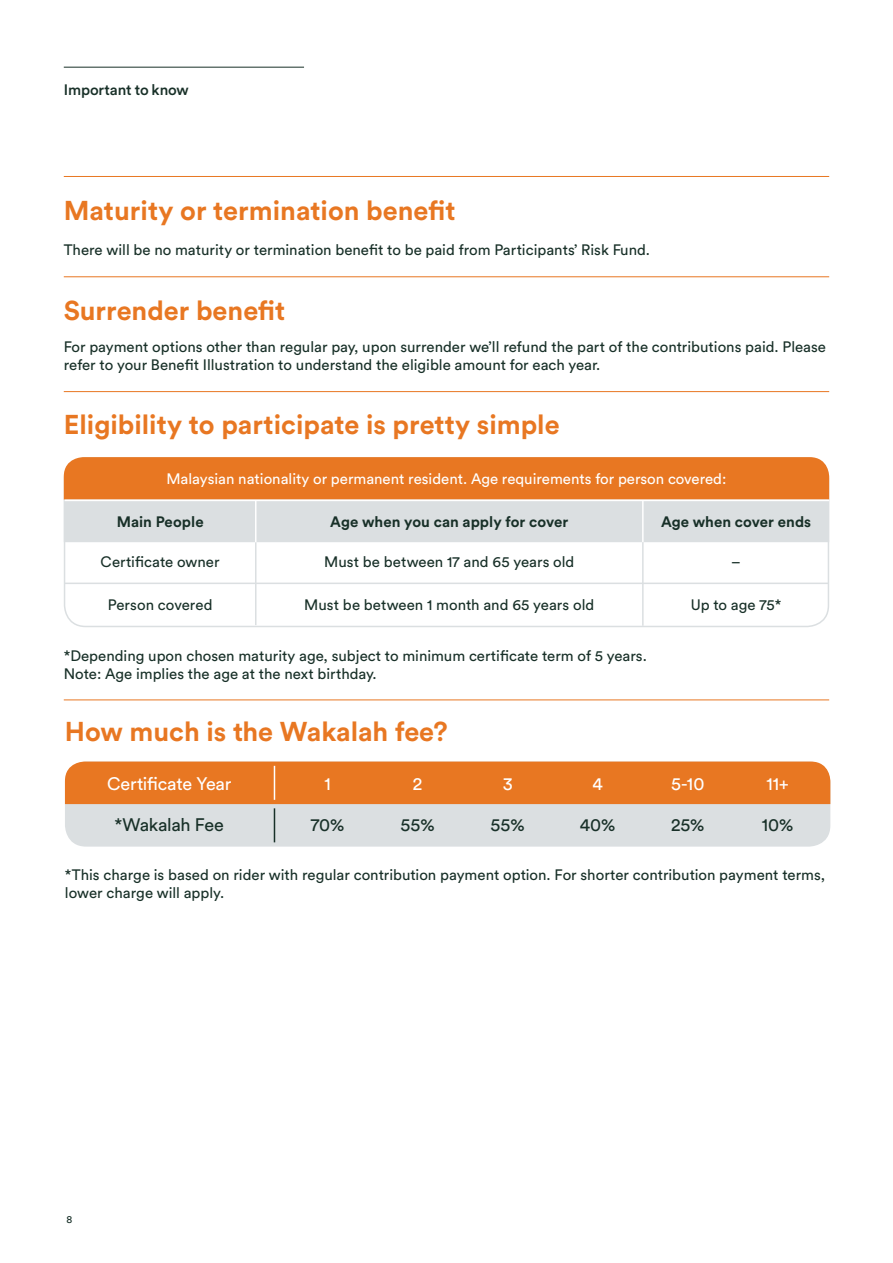
<style>
.page{position:relative;width:893px;height:1263px;background:#fff}
.page>*{position:absolute;margin:0;border:0;box-sizing:border-box;transform-origin:0 0}
.t1{font:700 27px "FWD Circular";color:#e87722}
.t2{font:18px "FWD Circular";letter-spacing:-.015em;color:#183028}
.t3{font:18px "FWD Circular";letter-spacing:-.01em;color:#fff}
.t4{font:15px/18px "FWD Circular";color:#183028}
.t5{font:15px "FWD Circular";color:#fff}
.t6{font:700 15px "FWD Circular";letter-spacing:.005em;color:#183028}
.t7{font:500 15px "FWD Circular";letter-spacing:-.005em;color:#183028}
.t8{font:10.5px "FWD Circular";color:#183028}
</style>
<div class="page">
<hr style="left:64px;top:67px;width:240px;height:1px;background:#183028">
<hr style="left:64px;top:176px;width:765px;height:1px;background:#e87722">
<hr style="left:64px;top:276px;width:765px;height:1px;background:#e87722">
<hr style="left:64px;top:391px;width:765px;height:1px;background:#e87722">
<hr style="left:64px;top:699px;width:765px;height:1px;background:#e87722">
<div style="left:65px;top:761px;width:765px;height:86px;background:#dbdfe1;border-radius:21px"></div>
<div style="left:65px;top:761px;width:765px;height:43px;background:#e87722"></div>
<hr style="left:274px;top:766px;width:1px;height:34px;background:#fff">
<hr style="left:274px;top:808px;width:1px;height:34px;background:#183028">
<div style="left:64px;top:457px;width:765px;height:170px;border:2px solid #dbdfe1;border-radius:21px"></div>
<div style="left:64px;top:457px;width:765px;height:43px;background:#e87722"></div>
<div style="left:64px;top:500px;width:765px;height:42px;background:#dbdfe1"></div>
<hr style="left:255px;top:542px;width:1px;height:83px;background:#dbdfe1">
<hr style="left:255px;top:500px;width:1px;height:42px;background:#fff">
<hr style="left:642px;top:500px;width:2px;height:42px;background:#fff">
<hr style="left:642px;top:542px;width:2px;height:84px;background:#dbdfe1">
<hr style="left:65px;top:500px;width:764px;height:1px;background:#fff">
<hr style="left:65px;top:583px;width:764px;height:1px;background:#dbdfe1">
<p class="t7" style="left:64px;top:79px;width:127px">Important to know</p>
<h1 class="t1" style="left:64px;top:192px;width:393px">Maturity or termination benefit</h1>
<p class="t4" style="left:64px;top:240px;width:588px">There will be no maturity or termination benefit to be paid from Participants’ Risk Fund.</p>
<h1 class="t1" style="left:64px;top:291px;width:223px">Surrender benefit</h1>
<p class="t4" style="left:64px;top:337px;width:764px">For payment options other than regular pay, upon surrender we’ll refund the part of the contributions paid. Please refer to your Benefit Illustration to understand the eligible amount for each year.</p>
<h1 class="t1" style="left:64px;top:406px;width:497px">Eligibility to participate is pretty simple</h1>
<p class="t5" style="left:167px;top:469px;width:561px">Malaysian nationality or permanent resident. Age requirements for person covered:</p>
<p class="t6" style="left:117px;top:511px;width:88px">Main People</p>
<p class="t4" style="left:101px;top:552px;width:120px">Certificate owner</p>
<p class="t4" style="left:108px;top:595px;width:106px">Person covered</p>
<p class="t6" style="left:330px;top:511px;width:240px">Age when you can apply for cover</p>
<p class="t4" style="left:324px;top:552px;width:252px">Must be between 17 and 65 years old</p>
<p class="t4" style="left:304px;top:595px;width:292px">Must be between 1 month and 65 years old</p>
<p class="t4" style="left:64px;top:646px;width:585px">*Depending upon chosen maturity age, subject to minimum certificate term of 5 years.<br>Note: Age implies the age at the next birthday.</p>
<p class="t6" style="left:661px;top:511px;width:152px">Age when cover ends</p>
<p class="t4" style="left:731px;top:552px;width:11px">–</p>
<p class="t4" style="left:691px;top:595px;width:92px">Up to age 75*</p>
<h1 class="t1" style="left:65px;top:713px;width:384px">How much is the Wakalah fee?</h1>
<p class="t3" style="left:107px;top:771px;width:126px">Certificate Year</p>
<p class="t3" style="left:324px;top:771px;width:8px">1</p>
<p class="t2" style="left:311px;top:813px;width:35px">70%</p>
<p class="t3" style="left:413px;top:771px;width:11px">2</p>
<p class="t2" style="left:401px;top:813px;width:36px">55%</p>
<p class="t3" style="left:671px;top:771px;width:35px">5-10</p>
<p class="t2" style="left:671px;top:813px;width:35px">25%</p>
<p class="t3" style="left:503px;top:771px;width:11px">3</p>
<p class="t2" style="left:491px;top:813px;width:36px">55%</p>
<p class="t3" style="left:593px;top:771px;width:12px">4</p>
<p class="t2" style="left:580px;top:813px;width:37px">40%</p>
<p class="t3" style="left:767px;top:771px;width:24px">11+</p>
<p class="t2" style="left:115px;top:813px;width:111px">*Wakalah Fee</p>
<p class="t2" style="left:762px;top:813px;width:33px">10%</p>
<p class="t4" style="left:65px;top:865px;width:762px">*This charge is based on rider with regular contribution payment option. For shorter contribution payment terms, lower charge will apply.</p>
<p class="t8" style="left:66px;top:1212px;width:7px">8</p>
</div>
